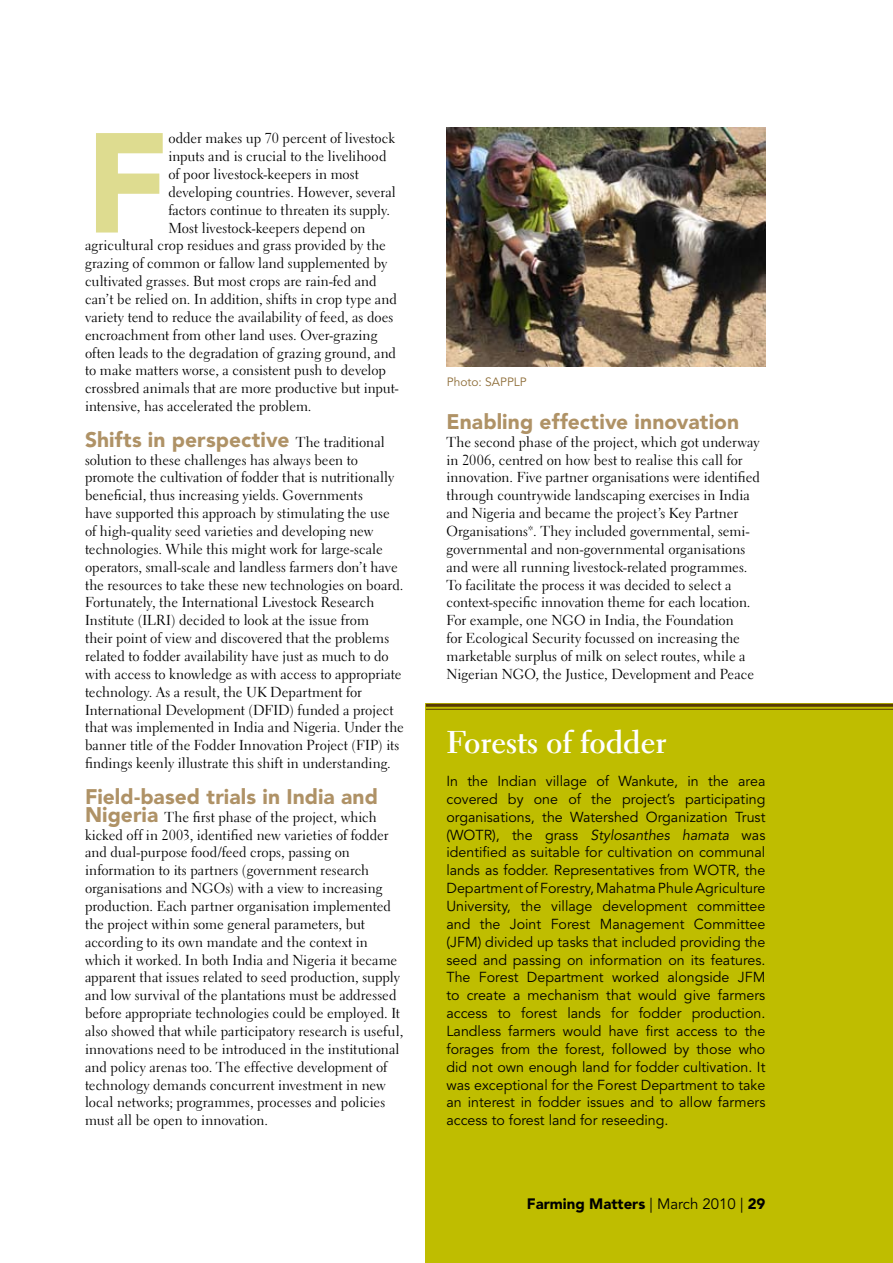
<style>
.page{position:relative;width:893px;height:1263px;background:#fff}
.page>*{position:absolute;margin:0;border:0;box-sizing:border-box;transform-origin:0 0}
.t1{font:900 140.4px "Avenir LT Std";color:#dedc90}
.t2{font:700 31.5px "Electra LT Std";color:#fff}
.t3{font:900 21px "Avenir LT Std";letter-spacing:.005em;color:#af9266}
.t4{font:900 15px "Avenir LT Std";color:#000}
.t5{font:14.4px/17.9px "Electra LT Std";color:#000}
.t6{font:14.4px/17.9px "Avenir LT Std";color:#000;text-align:justify}
.t7{font:12px "Avenir LT Std";color:#8d6c37}
.s1{font-family:"Electra LT Std";font-weight:400;font-size:14.4px;color:#000}
.s2{font-family:"Avenir LT Std";font-weight:900;font-size:21px;color:#af9266}
.s3{font-style:italic}
.s4{font-weight:400}
</style>
<div class="page">
<div style="left:425px;top:704px;width:468px;height:559px;background:#bfbd00"></div>
<hr style="left:426px;top:704px;width:467px;height:3px;background:#583a06">
<hr style="left:426px;top:709px;width:467px;height:1px;background:#583a06">
<img style="left:447px;top:128px;width:318px;height:239px">
<h1 class="t1" style="left:85px;top:99px;width:85px">F</h1>
<p class="t5" style="left:168px;top:129px;width:228px">odder makes up 70 percent of livestock</p>
<p class="t5" style="left:168px;top:147px;width:220px">inputs and is crucial to the livelihood</p>
<p class="t5" style="left:168px;top:165px;width:192px">of poor livestock-keepers in most</p>
<p class="t5" style="left:168px;top:183px;width:229px">developing countries. However, several</p>
<p class="t5" style="left:168px;top:201px;width:223px">factors continue to threaten its supply.</p>
<p class="t5" style="left:168px;top:219px;width:199px">Most livestock-keepers depend on</p>
<p class="t5" style="left:85px;top:237px;width:302px">agricultural crop residues and grass provided by the</p>
<p class="t5" style="left:85px;top:254px;width:304px">grazing of common or fallow land supplemented by</p>
<p class="t5" style="left:85px;top:272px;width:293px">cultivated grasses. But most crops are rain-fed and</p>
<p class="t5" style="left:85px;top:290px;width:313px">can’t be relied on. In addition, shifts in crop type and</p>
<p class="t5" style="left:85px;top:308px;width:310px">variety tend to reduce the availability of feed, as does</p>
<p class="t5" style="left:85px;top:326px;width:294px">encroachment from other land uses. Over-grazing</p>
<p class="t5" style="left:85px;top:344px;width:313px">often leads to the degradation of grazing ground, and</p>
<p class="t5" style="left:85px;top:362px;width:302px">to make matters worse, a consistent push to develop</p>
<p class="t5" style="left:85px;top:379px;width:315px">crossbred animals that are more productive but input-</p>
<p class="t5" style="left:85px;top:397px;width:228px">intensive, has accelerated the problem.</p>
<h3 class="t3" style="left:85px;top:427px;width:301px">Shifts in perspective <span class="s1">The traditional</span></h3>
<p class="t5" style="left:85px;top:451px;width:320px">solution to these challenges has always been to promote the cultivation of fodder that is nutritionally beneficial, thus increasing yields. Governments<br>have supported this approach by stimulating the use of high-quality seed varieties and developing new technologies. While this might work for large-scale operators, small-scale and landless farmers don’t have the resources to take these new technologies on board.<br>Fortunately, the International Livestock Research Institute (ILRI) decided to look at the issue from<br>their point of view and discovered that the problems related to fodder availability have just as much to do with access to knowledge as with access to appropriate technology. As a result, the UK Department for International Development (DFID) funded a project that was implemented in India and Nigeria. Under the banner title of the Fodder Innovation Project (FIP) its findings keenly illustrate this shift in understanding.</p>
<h3 class="t3" style="left:85px;top:784px;width:294px">Field-based trials in India and</h3>
<p class="t5" style="left:85px;top:808px;width:320px"><span class="s2">Nigeria</span> The first phase of the project, which kicked off in 2003, identified new varieties of fodder and dual-purpose food/feed crops, passing on information to its partners (government research organisations and NGOs) with a view to increasing production. Each partner organisation implemented the project within some general parameters, but according to its own mandate and the context in which it worked. In both India and Nigeria it became apparent that issues related to seed production, supply and low survival of the plantations must be addressed before appropriate technologies could be employed. It also showed that while participatory research is useful, innovations need to be introduced in the institutional and policy arenas too. The effective development of technology demands concurrent investment in new local networks; programmes, processes and policies must all be open to innovation.</p>
<p class="t7" style="left:447px;top:375px;width:82px">Photo: SAPPLP</p>
<h3 class="t3" style="left:446px;top:409px;width:294px">Enabling effective innovation</h3>
<p class="t5" style="left:446px;top:433px;width:315px">The second phase of the project, which got underway in 2006, centred on how best to realise this call for innovation. Five partner organisations were identified through countrywide landscaping exercises in India and Nigeria and became the project’s Key Partner Organisations*. They included governmental, semi&shy;governmental and non-governmental organisations and were all running livestock-related programmes.<br>To facilitate the process it was decided to select a context-specific innovation theme for each location.<br>For example, one NGO in India, the Foundation<br>for Ecological Security focussed on increasing the marketable surplus of milk on select routes, while a Nigerian NGO, the Justice, Development and Peace</p>
<h2 class="t2" style="left:446px;top:722px;width:221px">Forests of fodder</h2>
<p class="t6" style="left:446px;top:772px;width:320px">In the Indian village of Wankute, in the area covered by one of the project’s participating organisations, the Watershed Organization Trust (WOTR), the grass <span class="s3">Stylosanthes hamata</span> was identified as suitable for cultivation on communal lands as fodder. Representatives from WOTR, the Department of Forestry, Mahatma Phule Agriculture University, the village development committee and the Joint Forest Management Committee (JFM) divided up tasks that included providing the seed and passing on information on its features.<br>The Forest Department worked alongside JFM to create a mechanism that would give farmers access to forest lands for fodder production.<br>Landless farmers would have first access to the forages from the forest, followed by those who did not own enough land for fodder cultivation. It was exceptional for the Forest Department to take an interest in fodder issues and to allow farmers access to forest land for reseeding.</p>
<p class="t4" style="left:527px;top:1195px;width:240px">Farming Matters <span class="s4">| March 2010 |</span> 29</p>
</div>
